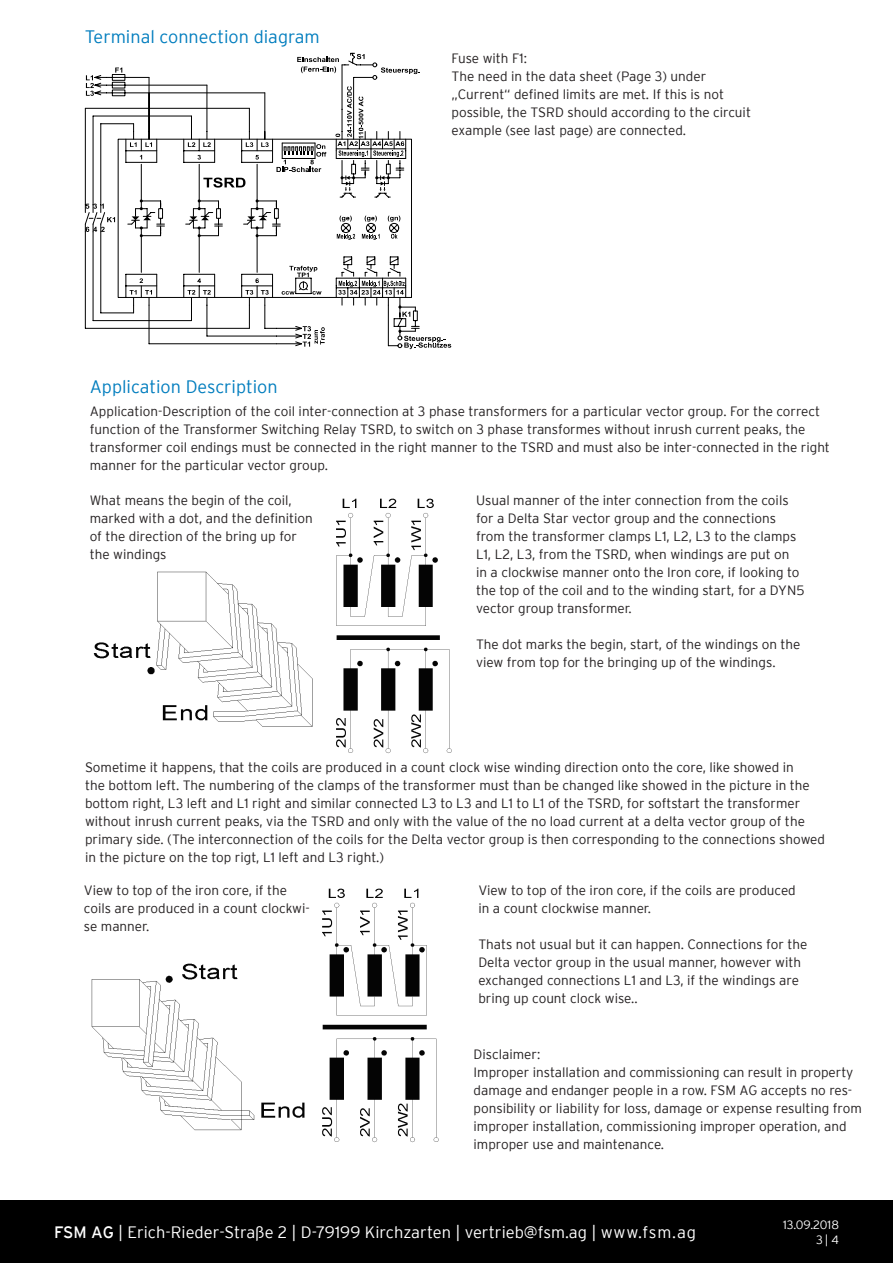
<style>
.page{position:relative;width:893px;height:1263px;background:#fff}
.page>*{position:absolute;margin:0;border:0;box-sizing:border-box;transform-origin:0 0}
.t1{font:300 18px "Interstate";color:#007dbe}
.t2{font:300 16.5px "Interstate";color:#fff}
.t3{font:300 13.5px/18px "Interstate";color:#231f20}
.t4{font:300 12px/14.4px "Interstate";color:#fff;text-align:right}
.s1{font-weight:400}
</style>
<div class="page">
<div style="left:0;top:1200px;width:893px;height:63px;background:#000"></div>
<img style="left:93px;top:571px;width:220px;height:156px">
<img style="left:336px;top:498px;width:116px;height:256px">
<img style="left:91px;top:963px;width:214px;height:168px">
<img style="left:322px;top:888px;width:117px;height:255px">
<hr style="left:85px;top:328px;width:164px;height:1px;background:#000">
<hr style="left:85px;top:232px;width:1px;height:96px;background:#000">
<svg style="left:86px;top:75px;width:8px;height:21px"></svg>
<svg style="left:85px;top:138px;width:327px;height:183px"></svg>
<svg style="left:115px;top:68px;width:7px;height:5px"></svg>
<svg style="left:95px;top:74px;width:182px;height:270px"></svg>
<hr style="left:141px;top:228px;width:1px;height:44px;background:#000">
<svg style="left:130px;top:274px;width:27px;height:31px"></svg>
<hr style="left:149px;top:77px;width:1px;height:62px;background:#000">
<hr style="left:199px;top:228px;width:1px;height:44px;background:#000">
<hr style="left:207px;top:336px;width:69px;height:1px;background:#000">
<hr style="left:207px;top:305px;width:1px;height:31px;background:#000">
<svg style="left:184px;top:274px;width:31px;height:47px"></svg>
<hr style="left:207px;top:85px;width:1px;height:46px;background:#000">
<hr style="left:257px;top:228px;width:1px;height:44px;background:#000">
<hr style="left:265px;top:93px;width:1px;height:46px;background:#000">
<svg style="left:241px;top:266px;width:84px;height:81px"></svg>
<svg style="left:85px;top:108px;width:241px;height:129px"></svg>
<hr style="left:353px;top:77px;width:1px;height:54px;background:#000">
<hr style="left:342px;top:65px;width:1px;height:44px;background:#000">
<svg style="left:297px;top:53px;width:122px;height:27px"></svg>
<svg style="left:336px;top:216px;width:115px;height:133px"></svg>
<svg style="left:335px;top:86px;width:71px;height:111px"></svg>
<h1 class="t1" style="left:85px;top:27px;width:236px">Terminal connection diagram</h1>
<p class="t3" style="left:452px;top:49px;width:301px">Fuse with F1:<br>The need in the data sheet (Page 3) under „Current“ defined limits are met. If this is not possible, the TSRD should according to the circuit example (see last page) are connected.</p>
<h1 class="t1" style="left:90px;top:376px;width:189px">Application Description</h1>
<p class="t3" style="left:90px;top:402px;width:742px">Application-Description of the coil inter-connection at 3 phase transformers for a particular vector group. For the correct function of the Transformer Switching Relay TSRD, to switch on 3 phase transformes without inrush current peaks, the transformer coil endings must be connected in the right manner to the TSRD and must also be inter-connected in the right manner for the particular vector group.</p>
<p class="t3" style="left:90px;top:492px;width:225px">What means the begin of the coil, marked with a dot, and the definition of the direction of the bring up for the windings</p>
<p class="t3" style="left:476px;top:491px;width:330px">Usual manner of the inter connection from the coils for a Delta Star vector group and the connections from the transformer clamps L1, L2, L3 to the clamps L1, L2, L3, from the TSRD, when windings are put on<br>in a clockwise manner onto the Iron core, if looking to the top of the coil and to the winding start, for a DYN5 vector group transformer.</p>
<p class="t3" style="left:476px;top:635px;width:326px">The dot marks the begin, start, of the windings on the view from top for the bringing up of the windings.</p>
<p class="t3" style="left:85px;top:758px;width:742px">Sometime it happens, that the coils are produced in a count clock wise winding direction onto the core, like showed in<br>the bottom left. The numbering of the clamps of the transformer must than be changed like showed in the picture in the bottom right, L3 left and L1 right and similar connected L3 to L3 and L1 to L1 of the TSRD, for softstart the transformer without inrush current peaks, via the TSRD and only with the value of the no load current at a delta vector group of the primary side. (The interconnection of the coils for the Delta vector group is then corresponding to the connections showed in the picture on the top rigt, L1 left and L3 right.)</p>
<p class="t3" style="left:84px;top:881px;width:227px">View to top of the iron core, if the coils are produced in a count clockwi&shy;se manner.</p>
<p class="t3" style="left:478px;top:881px;width:319px">View to top of the iron core, if the coils are produced in a count clockwise manner.</p>
<p class="t3" style="left:478px;top:935px;width:330px">Thats not usual but it can happen. Connections for the Delta vector group in the usual manner, however with exchanged connections L1 and L3, if the windings are bring up count clock wise..</p>
<p class="t3" style="left:474px;top:1045px;width:390px">Disclaimer:<br>Improper installation and commissioning can result in property damage and endanger people in a row. FSM AG accepts no res&shy;ponsibility or liability for loss, damage or expense resulting from improper installation, commissioning improper operation, and improper use and maintenance.</p>
<p class="t2" style="left:54px;top:1223px;width:643px"><span class="s1">FSM AG</span> | Erich-Rieder-Straße 2 | D-79199 Kirchzarten | vertrieb@fsm.ag | www.fsm.ag</p>
<p class="t4" style="left:783px;top:1218px;width:57px">13.09.2018<br>3 | 4</p>
</div>
